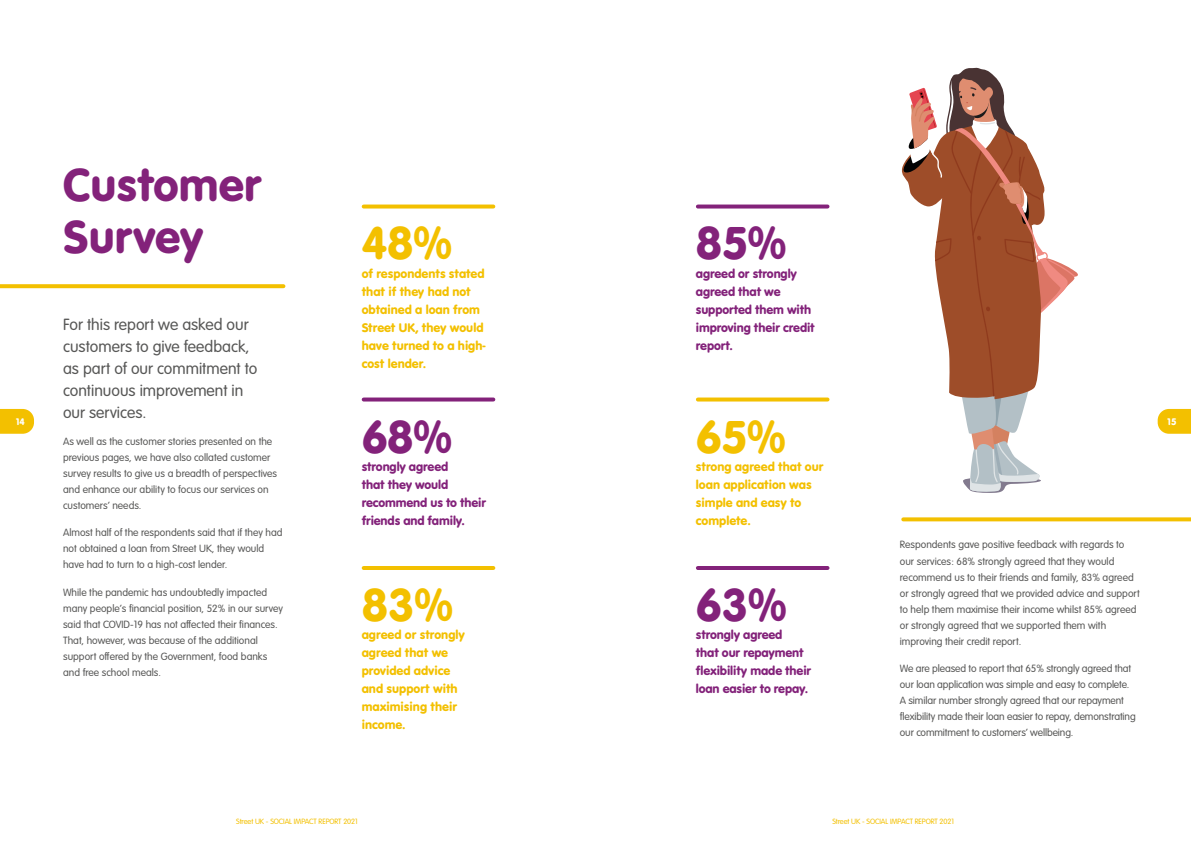
<style>
.page{position:relative;width:1191px;height:842px;background:#fff}
.page>*{position:absolute;margin:0;border:0;box-sizing:border-box;transform-origin:0 0}
.t1{font:48px/52px "VAG Rundschrift D";color:#83227a}
.t2{font:48px "VAG Rundschrift D";color:#f3c000}
.t3{font:300 17px/22px "VAG Rundschrift D";color:#575756}
.t4{font:13px/18px "VAG Rundschrift D";color:#f3c000}
.t5{font:13px/18px "VAG Rundschrift D";letter-spacing:-.01em;color:#83227a}
.t6{font:300 11px/16px "VAG Rundschrift D";color:#575756}
.t7{font:10px "VAG Rundschrift D";color:#fff}
.t8{font:300 8px "VAG Rundschrift D";letter-spacing:-.01em;color:#f3c000}
</style>
<div class="page">
<svg style="left:901px;top:67px;width:177px;height:426px"></svg>
<svg style="left:0;top:409px;width:34px;height:25px"></svg>
<svg style="left:1157px;top:409px;width:34px;height:25px"></svg>
<svg style="left:364px;top:205px;width:129px;height:4px"></svg>
<svg style="left:364px;top:397px;width:129px;height:4px"></svg>
<hr style="left:364px;top:566px;width:129px;height:4px;background:#f3c000">
<svg style="left:698px;top:205px;width:129px;height:4px"></svg>
<svg style="left:698px;top:397px;width:129px;height:4px"></svg>
<hr style="left:698px;top:566px;width:129px;height:4px;background:#83227a">
<svg style="left:0;top:284px;width:283px;height:4px"></svg>
<svg style="left:903px;top:517px;width:288px;height:4px"></svg>
<h1 class="t1" style="left:63px;top:158px;width:200px">Customer<br>Survey</h1>
<h1 class="t2" style="left:362px;top:215px;width:92px">48%</h1>
<p class="t4" style="left:362px;top:264px;width:126px">of respondents stated that if they had not obtained a loan from<br>Street UK, they would have turned to a high&shy;cost lender.</p>
<h1 class="t1" style="left:696px;top:217px;width:92px">85%</h1>
<p class="t5" style="left:696px;top:264px;width:120px">agreed or strongly agreed that we supported them with improving their credit report.</p>
<h2 class="t3" style="left:63px;top:313px;width:196px">For this report we asked our customers to give feedback, as part of our commitment to continuous improvement in our services.</h2>
<p class="t6" style="left:63px;top:434px;width:216px">As well as the customer stories presented on the previous pages, we have also collated customer survey results to give us a breadth of perspectives and enhance our ability to focus our services on customers’ needs.</p>
<p class="t6" style="left:63px;top:525px;width:221px">Almost half of the respondents said that if they had not obtained a loan from Street UK, they would have had to turn to a high-cost lender.</p>
<p class="t6" style="left:63px;top:584px;width:221px">While the pandemic has undoubtedly impacted many people’s financial position, 52% in our survey said that COVID-19 has not affected their finances.<br>That, however, was because of the additional support offered by the Government, food banks and free school meals.</p>
<p class="t7" style="left:16px;top:416px;width:10px">14</p>
<p class="t7" style="left:1167px;top:416px;width:10px">15</p>
<h1 class="t1" style="left:362px;top:411px;width:92px">68%</h1>
<p class="t5" style="left:362px;top:458px;width:126px">strongly agreed<br>that they would recommend us to their friends and family.</p>
<h1 class="t2" style="left:696px;top:408px;width:91px">65%</h1>
<p class="t4" style="left:696px;top:458px;width:129px">strong agreed that our loan application was simple and easy to complete.</p>
<p class="t6" style="left:900px;top:537px;width:241px">Respondents gave positive feedback with regards to our services: 68% strongly agreed that they would recommend us to their friends and family, 83% agreed or strongly agreed that we provided advice and support to help them maximise their income whilst 85% agreed or strongly agreed that we supported them with improving their credit report.</p>
<p class="t6" style="left:900px;top:660px;width:237px">We are pleased to report that 65% strongly agreed that our loan application was simple and easy to complete.<br>A similar number strongly agreed that our repayment flexibility made their loan easier to repay, demonstrating our commitment to customers’ wellbeing.</p>
<h1 class="t2" style="left:362px;top:577px;width:93px">83%</h1>
<p class="t4" style="left:362px;top:626px;width:105px">agreed or strongly agreed that we provided advice and support with maximising their income.</p>
<h1 class="t1" style="left:696px;top:579px;width:92px">63%</h1>
<p class="t5" style="left:696px;top:626px;width:117px">strongly agreed<br>that our repayment flexibility made their loan easier to repay.</p>
<p class="t8" style="left:236px;top:817px;width:123px">Street UK - SOCIAL IMPACT REPORT 2021</p>
<p class="t8" style="left:832px;top:817px;width:123px">Street UK - SOCIAL IMPACT REPORT 2021</p>
</div>
